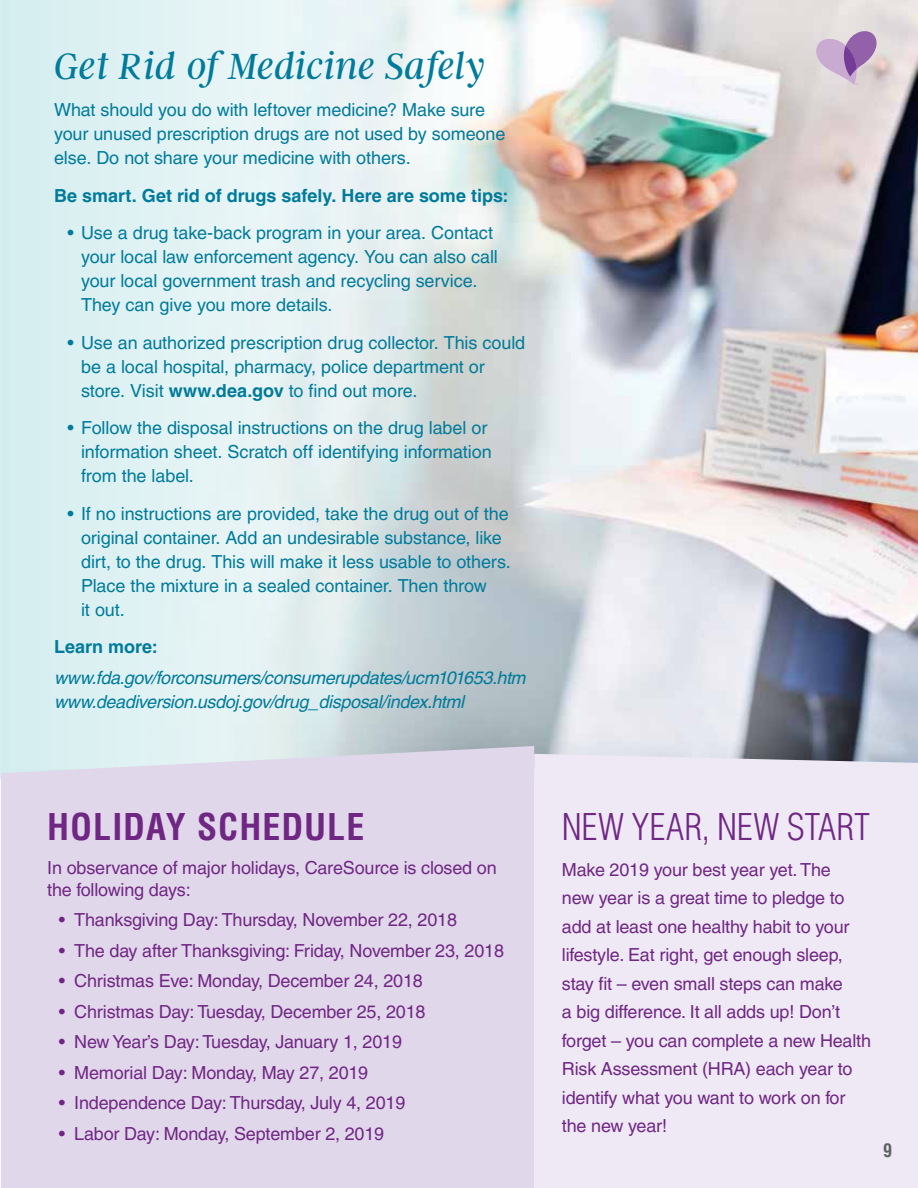
<style>
.page{position:relative;width:918px;height:1188px;background:#fff}
.page>*{position:absolute;margin:0;border:0;box-sizing:border-box;transform-origin:0 0}
.t1{font:italic 300 40.5px "Argent CF";letter-spacing:.01em;color:#007b9b}
.t2{font:300 condensed 36px "Helvetica LT Pro";color:#702784}
.t3{font:700 condensed 36px "Helvetica LT Pro";letter-spacing:.025em;color:#702784}
.t4{font:18px/24px "Helvetica LT Pro";letter-spacing:-.005em;color:#007b9b}
.t5{font:18px/28.5px "Helvetica LT Pro";letter-spacing:-.01em;color:#702784}
.t6{font:italic 18px/24px "Helvetica LT Pro";letter-spacing:-.02em;color:#007b9b}
.t7{font:700 18px "Helvetica LT Pro";color:#007b9b}
.t8{font:700 condensed 18px "Helvetica LT Pro";color:#606165}
.s1{font-weight:700}
</style>
<div class="page">
<img style="left:9px;top:0;width:909px;height:754px">
<svg style="left:816px;top:31px;width:61px;height:54px;background:#c1a6c7"></svg>
<div style="left:1px;top:746px;width:533px;height:442px;background:#e1d7ea"></div>
<div style="left:534px;top:754px;width:384px;height:434px;background:#eee9f4"></div>
<h1 class="t1" style="left:54px;top:45px;width:432px">Get Rid of Medicine Safely</h1>
<p class="t4" style="left:54px;top:98px;width:453px">What should you do with leftover medicine? Make sure your unused prescription drugs are not used by someone else. Do not share your medicine with others.</p>
<p class="t7" style="left:54px;top:184px;width:456px">Be smart. Get rid of drugs safely. Here are some tips:</p>
<p class="t4" style="left:81px;top:221px;width:418px;text-indent:-14px">• Use a drug take-back program in your area. Contact your local law enforcement agency. You can also call your local government trash and recycling service.<br>They can give you more details.</p>
<p class="t4" style="left:81px;top:330px;width:446px;text-indent:-14px">• Use an authorized prescription drug collector. This could be a local hospital, pharmacy, police department or store. Visit <span class="s1">www.dea.gov</span> to find out more.</p>
<p class="t4" style="left:81px;top:416px;width:412px;text-indent:-14px">• Follow the disposal instructions on the drug label or information sheet. Scratch off identifying information from the label.</p>
<p class="t4" style="left:81px;top:501px;width:431px;text-indent:-14px">• If no instructions are provided, take the drug out of the original container. Add an undesirable substance, like dirt, to the drug. This will make it less usable to others.<br>Place the mixture in a sealed container. Then throw<br>it out.</p>
<p class="t7" style="left:54px;top:636px;width:105px">Learn more:</p>
<p class="t6" style="left:54px;top:665px;width:473px">www.fda.gov/forconsumers/consumerupdates/ucm101653.htm www.deadiversion.usdoj.gov/drug_disposal/index.html</p>
<h2 class="t3" style="left:47px;top:803px;width:319px">HOLIDAY SCHEDULE</h2>
<p class="t5" style="left:47px;top:857px;width:451px;line-height:21.6px">In observance of major holidays, CareSource is closed on the following days:</p>
<p class="t5" style="left:59px;top:906px;width:400px">• Thanksgiving Day: Thursday, November 22, 2018</p>
<p class="t5" style="left:59px;top:936px;width:447px">• The day after Thanksgiving: Friday, November 23, 2018</p>
<p class="t5" style="left:59px;top:967px;width:366px">• Christmas Eve: Monday, December 24, 2018</p>
<p class="t5" style="left:59px;top:997px;width:368px">• Christmas Day: Tuesday, December 25, 2018</p>
<p class="t5" style="left:59px;top:1028px;width:345px">• New Year’s Day: Tuesday, January 1, 2019</p>
<p class="t5" style="left:59px;top:1058px;width:311px">• Memorial Day: Monday, May 27, 2019</p>
<p class="t5" style="left:59px;top:1089px;width:348px">• Independence Day: Thursday, July 4, 2019</p>
<p class="t5" style="left:59px;top:1119px;width:327px">• Labor Day: Monday, September 2, 2019</p>
<h2 class="t2" style="left:562px;top:805px;width:310px">NEW YEAR, NEW START</h2>
<p class="t5" style="left:562px;top:855px;width:311px">Make 2019 your best year yet. The<br>new year is a great time to pledge to add at least one healthy habit to your lifestyle. Eat right, get enough sleep, stay fit – even small steps can make<br>a big difference. It all adds up! Don’t forget – you can complete a new Health Risk Assessment (HRA) each year to identify what you want to work on for the new year!</p>
<p class="t8" style="left:883px;top:1138px;width:10px">9</p>
</div>
